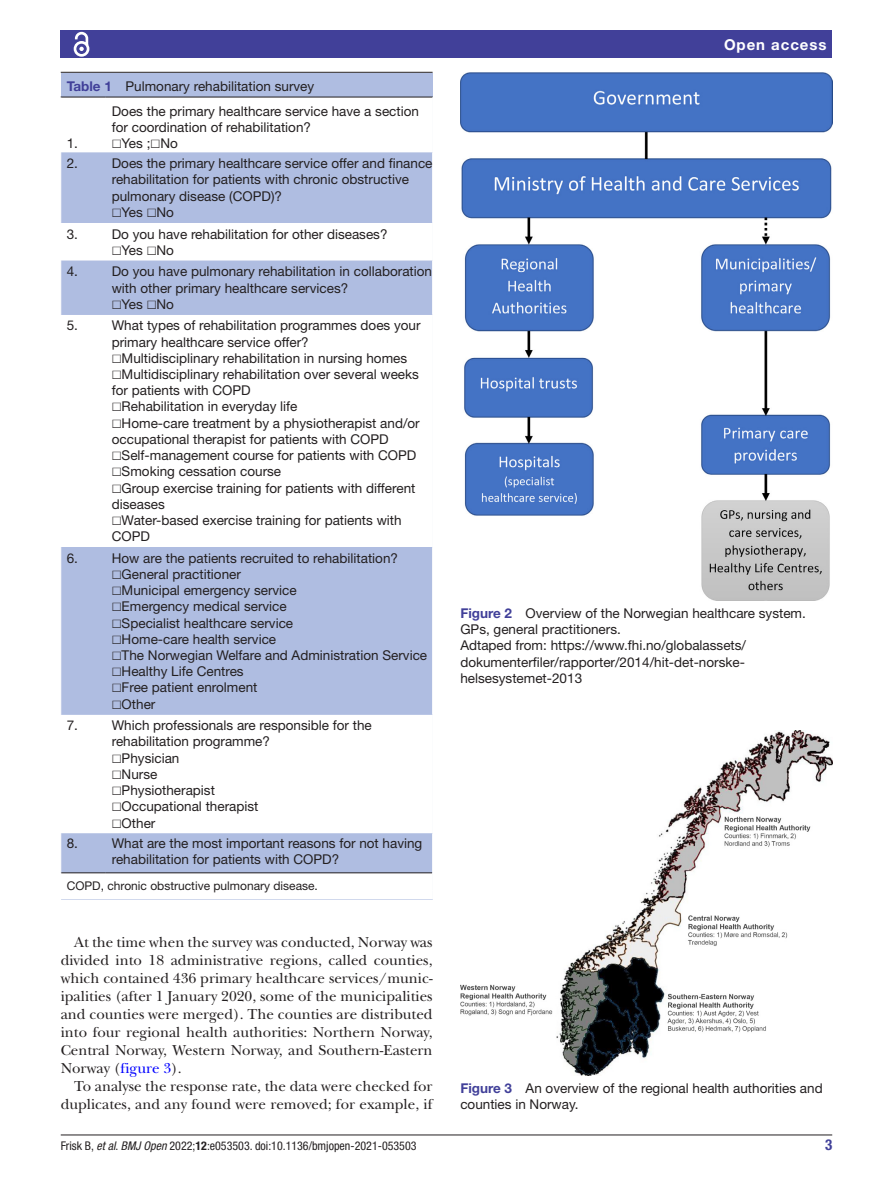
<style>
.page{position:relative;width:893px;height:1191px;background:#fff}
.page>*{position:absolute;margin:0;border:0;box-sizing:border-box;transform-origin:0 0}
.t1{font:15px/18px "New Baskerville";color:#231f20;text-align:justify}
.t2{font:700 15px "Helvetica Neue LT Std";letter-spacing:.065em;color:#fff}
.t3{font:700 condensed 15px "Helvetica Neue LT Std";color:#414099}
.t4{font:13.5px/16.2px "Helvetica Neue LT Std";color:#231f20}
.t5{font:condensed 12px "Helvetica Neue LT Std";color:#231f20}
.t6{font:12px "Helvetica Neue LT Std";color:#231f20}
.s1{font-weight:700;color:#414099}
.s2{font-family:"Arial Unicode MS"}
.s3{color:#00f}
.s4{font-style:italic}
.s5{font-weight:700}
</style>
<div class="page">
<hr style="left:61px;top:1134px;width:771px;height:1px;background:#231f20">
<div style="left:61px;top:31px;width:771px;height:27px;background:#414099"></div>
<svg style="left:73px;top:31px;width:17px;height:26px"></svg>
<div style="left:61px;top:73px;width:372px;height:826px;background:#afbde1"></div>
<hr style="left:61px;top:72px;width:372px;height:1px;background:#231f20">
<div style="left:61px;top:98px;width:371px;height:801px;background:#fff"></div>
<svg style="left:61px;top:153px;width:371px;height:719px;fill:#fff"></svg>
<hr style="left:61px;top:97px;width:45px;height:1px;background:#231f20">
<hr style="left:106px;top:97px;width:327px;height:1px;background:#231f20">
<hr style="left:106px;top:872px;width:326px;height:1px;background:#231f20">
<hr style="left:61px;top:872px;width:45px;height:1px;background:#231f20">
<hr style="left:432px;top:97px;width:1px;height:56px;background:#fff">
<hr style="left:432px;top:153px;width:1px;height:70px;background:#fff">
<hr style="left:432px;top:223px;width:1px;height:38px;background:#fff">
<hr style="left:432px;top:261px;width:1px;height:54px;background:#fff">
<hr style="left:432px;top:315px;width:1px;height:232px;background:#fff">
<hr style="left:432px;top:547px;width:1px;height:167px;background:#fff">
<hr style="left:432px;top:714px;width:1px;height:119px;background:#fff">
<hr style="left:432px;top:833px;width:1px;height:40px;background:#fff">
<svg style="left:432px;top:873px;width:1px;height:26px"></svg>
<hr style="left:67px;top:889px;width:366px;height:2px;background:#fff">
<img style="left:460px;top:73px;width:372px;height:527px">
<img style="left:460px;top:731px;width:372px;height:344px">
<p class="t4" style="left:67px;top:78px;width:249px"><span class="s1">Table 1</span> Pulmonary rehabilitation survey</p>
<p class="t4" style="left:67px;top:135px;width:13px">1.</p>
<p class="t4" style="left:112px;top:103px;width:309px">Does the primary healthcare service have a section for coordination of rehabilitation?<br><span class="s2">☐</span>Yes ;<span class="s2">☐</span>No</p>
<p class="t4" style="left:67px;top:155px;width:13px">2.</p>
<p class="t4" style="left:112px;top:155px;width:322px">Does the primary healthcare service offer and finance rehabilitation for patients with chronic obstructive pulmonary disease (COPD)?<br><span class="s2">☐</span>Yes <span class="s2">☐</span>No</p>
<p class="t4" style="left:67px;top:225px;width:13px">3.</p>
<p class="t4" style="left:112px;top:225px;width:277px">Do you have rehabilitation for other diseases? <span class="s2">☐</span>Yes <span class="s2">☐</span>No</p>
<p class="t4" style="left:67px;top:263px;width:13px">4.</p>
<p class="t4" style="left:112px;top:263px;width:322px">Do you have pulmonary rehabilitation in collaboration with other primary healthcare services?<br><span class="s2">☐</span>Yes <span class="s2">☐</span>No</p>
<p class="t4" style="left:67px;top:317px;width:13px">5.</p>
<p class="t4" style="left:112px;top:317px;width:310px">What types of rehabilitation programmes does your primary healthcare service offer?<br><span class="s2">☐</span>Multidisciplinary rehabilitation in nursing homes <span class="s2">☐</span>Multidisciplinary rehabilitation over several weeks for patients with COPD<br><span class="s2">☐</span>Rehabilitation in everyday life<br><span class="s2">☐</span>Home-care treatment by a physiotherapist and/or occupational therapist for patients with COPD <span class="s2">☐</span>Self-management course for patients with COPD <span class="s2">☐</span>Smoking cessation course<br><span class="s2">☐</span>Group exercise training for patients with different diseases<br><span class="s2">☐</span>Water-based exercise training for patients with COPD</p>
<p class="t4" style="left:67px;top:549px;width:13px">6.</p>
<p class="t4" style="left:112px;top:549px;width:317px">How are the patients recruited to rehabilitation? <span class="s2">☐</span>General practitioner<br><span class="s2">☐</span>Municipal emergency service<br><span class="s2">☐</span>Emergency medical service<br><span class="s2">☐</span>Specialist healthcare service<br><span class="s2">☐</span>Home-care health service<br><span class="s2">☐</span>The Norwegian Welfare and Administration Service <span class="s2">☐</span>Healthy Life Centres<br><span class="s2">☐</span>Free patient enrolment<br><span class="s2">☐</span>Other</p>
<p class="t4" style="left:67px;top:717px;width:13px">7.</p>
<p class="t4" style="left:112px;top:717px;width:262px">Which professionals are responsible for the rehabilitation programme?<br><span class="s2">☐</span>Physician<br><span class="s2">☐</span>Nurse<br><span class="s2">☐</span>Physiotherapist<br><span class="s2">☐</span>Occupational therapist<br><span class="s2">☐</span>Other</p>
<p class="t4" style="left:67px;top:834px;width:13px">8.</p>
<p class="t4" style="left:112px;top:834px;width:312px">What are the most important reasons for not having rehabilitation for patients with COPD?</p>
<p class="t6" style="left:67px;top:879px;width:253px">COPD, chronic obstructive pulmonary disease.</p>
<p class="t1" style="left:61px;top:933px;width:373px;text-indent:14px">At the time when the survey was conducted, Norway was divided into 18 administrative regions, called counties, which contained 436 primary healthcare services/munic&shy;ipalities (after 1 January 2020, some of the municipalities and counties were merged). The counties are distributed into four regional health authorities: Northern Norway, Central Norway, Western Norway, and Southern-Eastern Norway (<span class="s3">figure 3</span>).</p>
<p class="t1" style="left:61px;top:1077px;width:373px;text-align:right">To analyse the response rate, the data were checked for duplicates, and any found were removed; for example, if</p>
<p class="t2" style="left:724px;top:35px;width:104px">Open access</p>
<p class="t4" style="left:460px;top:605px;width:347px"><span class="s1">Figure 2</span> Overview of the Norwegian healthcare system.<br>GPs, general practitioners.<br>Adtaped from: https://www.fhi.no/globalassets/ dokumenterfiler/rapporter/2014/hit-det-norske&shy;helsesystemet-2013</p>
<p class="t4" style="left:460px;top:1080px;width:364px"><span class="s1">Figure 3</span> An overview of the regional health authorities and counties in Norway.</p>
<p class="t5" style="left:61px;top:1138px;width:357px">Frisk B, <span class="s4">et al</span>. <span class="s4">BMJ Open</span> 2022;<span class="s5">12</span>:e053503. doi:10.1136/bmjopen-2021-053503</p>
<p class="t3" style="left:825px;top:1135px;width:9px">3</p>
</div>
